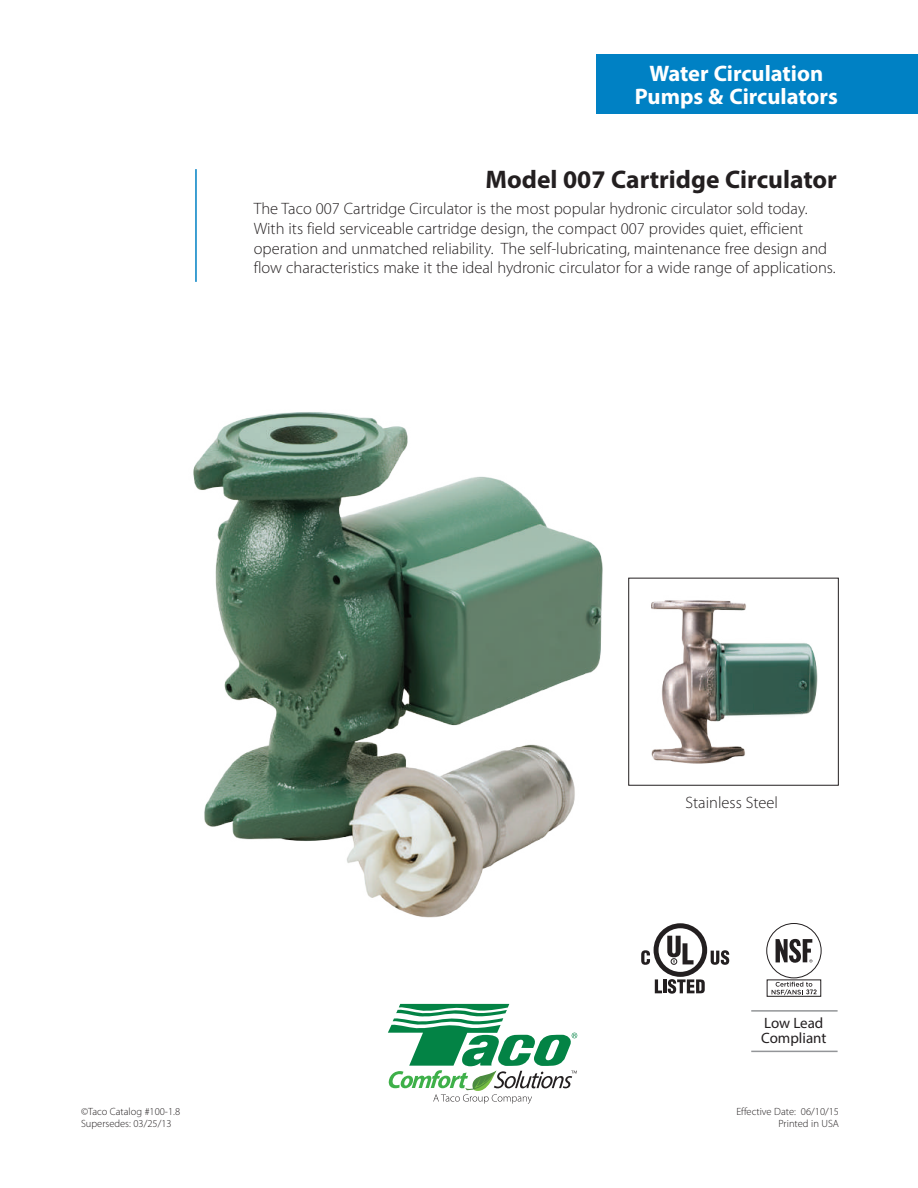
<style>
.page{position:relative;width:918px;height:1188px;background:#fff}
.page>*{position:absolute;margin:0;border:0;box-sizing:border-box;transform-origin:0 0}
.t1{font:700 25.5px "Myriad Pro";color:#231f20}
.t2{font:700 22.5px/22.5px "Myriad Pro";color:#fff;text-align:center}
.t3{font:300 16.5px/19.8px "Myriad Pro";color:#231f20}
.t4{font:15px/15px "Myriad Pro";color:#231f20}
.t5{font:300 10.5px/12.6px "Myriad Pro";color:#231f20}
</style>
<div class="page">
<hr style="left:195px;top:169px;width:2px;height:113px;background:#0081c4">
<div style="left:597px;top:54px;width:321px;height:59px;background:#0081c4"></div>
<img style="left:193px;top:412px;width:410px;height:506px">
<img style="left:651px;top:600px;width:167px;height:164px">
<div style="left:628px;top:578px;width:211px;height:208px;border:1px solid #231f20"></div>
<div style="left:767px;top:923px;width:54px;height:55px;border:1px solid #231f20;border-radius:50%"></div>
<svg style="left:776px;top:939px;width:37px;height:24px"></svg>
<div style="left:767px;top:980px;width:54px;height:17px;background:#fff;border:1px solid #231f20"></div>
<svg style="left:772px;top:982px;width:45px;height:13px"></svg>
<hr style="left:751px;top:1010px;width:87px;height:2px;background:#939598">
<hr style="left:751px;top:1051px;width:87px;height:1px;background:#939598">
<svg style="left:641px;top:923px;width:88px;height:71px"></svg>
<svg style="left:388px;top:1004px;width:189px;height:100px"></svg>
<h2 class="t2" style="left:635px;top:62px;width:205px">Water Circulation<br>Pumps &amp; Circulators</h2>
<h1 class="t1" style="left:485px;top:163px;width:353px">Model 007 Cartridge Circulator</h1>
<p class="t3" style="left:254px;top:198px;width:583px">The Taco 007 Cartridge Circulator is the most popular hydronic circulator sold today.<br>With its field serviceable cartridge design, the compact 007 provides quiet, efficient operation and unmatched reliability. The self-lubricating, maintenance free design and flow characteristics make it the ideal hydronic circulator for a wide range of applications.</p>
<p class="t3" style="left:685px;top:792px;width:94px">Stainless Steel</p>
<p class="t4" style="left:761px;top:1015px;width:67px">Low Lead<br>Compliant</p>
<p class="t5" style="left:81px;top:1105px;width:101px">©Taco Catalog #100-1.8<br>Supersedes: 03/25/13</p>
<p class="t5" style="left:736px;top:1105px;width:104px;text-align:right">Effective Date: 06/10/15<br>Printed in USA</p>
</div>
